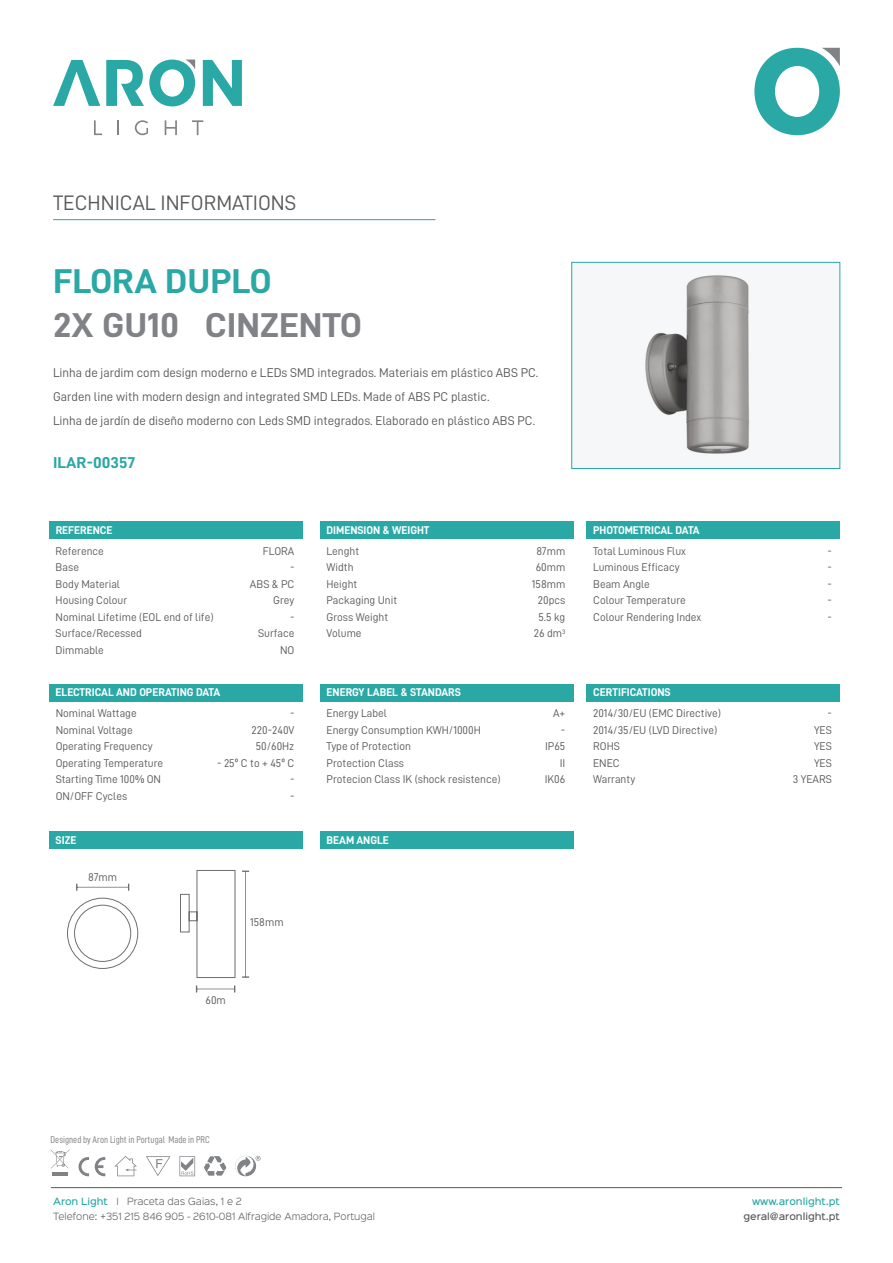
<style>
.page{position:relative;width:893px;height:1263px;background:#fff}
.page>*{position:absolute;margin:0;border:0;box-sizing:border-box;transform-origin:0 0}
.t1{font:34.5px "D DIN Bold";color:#808285;scale:1.08 1}
.t2{font:34.5px "D DIN Bold";letter-spacing:-.005em;color:#2aa8a5;scale:1.08 1}
.t3{font:21px "D DIN";color:#58595b}
.t4{font:15.75px "D DIN Bold";color:#2aa8a5;scale:1.08 1}
.t5{font:12.75px/24px "D DIN";color:#58595b}
.t6{font:11.25px/16.5px "D DIN";color:#58595b}
.t7{font:11.25px "D DIN Bold";color:#fff}
.t8{font:9.9px "D DIN Condensed";color:#808285}
.t9{font:300 9px/15px "Sinkin Sans 300";color:#58595b}
.t10{font:500 9px "Sinkin Sans 500";color:#58595b}
.t11{font:500 9px "Sinkin Sans 500";color:#2aa8a5}
.s1{font-family:"Sinkin Sans 500";font-weight:500;color:#2aa8a5}
</style>
<div class="page">
<svg style="left:203px;top:60px;width:39px;height:46px"></svg>
<svg style="left:53px;top:60px;width:47px;height:46px"></svg>
<svg style="left:106px;top:60px;width:89px;height:46px"></svg>
<svg style="left:94px;top:120px;width:8px;height:15px"></svg>
<svg style="left:117px;top:120px;width:2px;height:15px"></svg>
<svg style="left:135px;top:120px;width:13px;height:15px"></svg>
<svg style="left:165px;top:120px;width:12px;height:15px"></svg>
<svg style="left:192px;top:120px;width:11px;height:15px"></svg>
<svg style="left:754px;top:48px;width:86px;height:87px"></svg>
<hr style="left:51px;top:1187px;width:791px;height:1px;background:#58595b">
<img style="left:643px;top:273px;width:108px;height:183px">
<div style="left:49px;top:522px;width:253px;height:17px;background:#2aa8a5"></div>
<hr style="left:53px;top:219px;width:382px;height:1px;background:#2aa8a5">
<div style="left:571px;top:262px;width:269px;height:207px;border:1px solid #2aa8a5"></div>
<div style="left:320px;top:522px;width:253px;height:17px;background:#2aa8a5"></div>
<div style="left:586px;top:522px;width:254px;height:17px;background:#2aa8a5"></div>
<div style="left:49px;top:684px;width:253px;height:17px;background:#2aa8a5"></div>
<div style="left:320px;top:684px;width:253px;height:17px;background:#2aa8a5"></div>
<div style="left:586px;top:684px;width:254px;height:17px;background:#2aa8a5"></div>
<svg style="left:179px;top:1156px;width:16px;height:20px"></svg>
<svg style="left:146px;top:1156px;width:25px;height:20px"></svg>
<svg style="left:204px;top:1156px;width:22px;height:20px"></svg>
<svg style="left:114px;top:1156px;width:23px;height:20px"></svg>
<svg style="left:78px;top:1157px;width:11px;height:19px"></svg>
<svg style="left:95px;top:1157px;width:10px;height:19px"></svg>
<hr style="left:52px;top:1172px;width:16px;height:4px;background:#808285">
<svg style="left:51px;top:1149px;width:19px;height:19px"></svg>
<svg style="left:235px;top:1156px;width:26px;height:20px"></svg>
<div style="left:49px;top:831px;width:253px;height:17px;background:#2aa8a5"></div>
<div style="left:320px;top:831px;width:253px;height:17px;background:#2aa8a5"></div>
<svg style="left:242px;top:870px;width:7px;height:108px"></svg>
<svg style="left:196px;top:985px;width:39px;height:7px"></svg>
<svg style="left:67px;top:870px;width:169px;height:108px"></svg>
<h2 class="t3" style="left:53px;top:191px;width:245px">TECHNICAL INFORMATIONS</h2>
<h1 class="t2" style="left:53px;top:262px;width:204px">FLORA DUPLO</h1>
<h1 class="t1" style="left:53px;top:306px;width:288px">2X GU10 CINZENTO</h1>
<p class="t5" style="left:53px;top:360px;width:487px">Linha de jardim com design moderno e LEDs SMD integrados. Materiais em plástico ABS PC.<br>Garden line with modern design and integrated SMD LEDs. Made of ABS PC plastic.<br>Linha de jardín de diseño moderno con Leds SMD integrados. Elaborado en plástico ABS PC.</p>
<h3 class="t4" style="left:53px;top:454px;width:78px">ILAR-00357</h3>
<p class="t7" style="left:56px;top:524px;width:58px">REFERENCE</p>
<p class="t7" style="left:327px;top:524px;width:104px">DIMENSION &amp; WEIGHT</p>
<p class="t7" style="left:593px;top:524px;width:108px">PHOTOMETRICAL DATA</p>
<p class="t6" style="left:56px;top:542px;width:159px">Reference<br>Base<br>Body Material<br>Housing Colour<br>Nominal Lifetime (EOL end of life)<br>Surface/Recessed<br>Dimmable</p>
<p class="t6" style="left:250px;top:542px;width:46px;text-align:right">FLORA<br>-<br>ABS &amp; PC<br>Grey<br>-<br>Surface<br>NO</p>
<p class="t6" style="left:327px;top:542px;width:72px">Lenght<br>Width<br>Height<br>Packaging Unit<br>Gross Weight<br>Volume</p>
<p class="t6" style="left:532px;top:542px;width:35px;text-align:center">87mm<br>60mm<br>158mm<br>20pcs<br>5.5 kg<br>26 dm<sup>3</sup></p>
<p class="t6" style="left:593px;top:542px;width:110px">Total Luminous Flux<br>Luminous Efficacy<br>Beam Angle<br>Colour Temperature<br>Colour Rendering Index</p>
<p class="t6" style="left:827px;top:542px;width:6px;text-align:justify">- - - - -</p>
<p class="t7" style="left:56px;top:686px;width:166px">ELECTRICAL AND OPERATING DATA</p>
<p class="t7" style="left:327px;top:686px;width:136px">ENERGY LABEL &amp; STANDARS</p>
<p class="t7" style="left:593px;top:686px;width:79px">CERTIFICATIONS</p>
<p class="t6" style="left:56px;top:705px;width:109px">Nominal Wattage<br>Nominal Voltage<br>Operating Frequency<br>Operating Temperature<br>Starting Time 100% ON<br>ON/OFF Cycles</p>
<p class="t6" style="left:252px;top:705px;width:44px;text-align:right">-<br>220-240V<br>50/60Hz</p>
<p class="t6" style="left:290px;top:754px;width:6px;text-align:justify;text-indent:-73px">- 25º C to + 45º C - -</p>
<p class="t6" style="left:327px;top:705px;width:176px">Energy Label<br>Energy Consumption KWH/1000H<br>Type of Protection<br>Protection Class<br>Protecion Class IK (shock resistence)</p>
<p class="t6" style="left:545px;top:705px;width:22px;text-align:right">A+<br>-<br>IP65<br>II<br>IK06</p>
<p class="t6" style="left:593px;top:705px;width:129px">2014/30/EU (EMC Directive)<br>2014/35/EU (LVD Directive)<br>ROHS<br>ENEC<br>Warranty</p>
<p class="t6" style="left:793px;top:705px;width:41px;text-align:right">-<br>YES<br>YES<br>YES<br>3 YEARS</p>
<p class="t7" style="left:56px;top:833px;width:22px">SIZE</p>
<p class="t7" style="left:327px;top:833px;width:64px">BEAM ANGLE</p>
<p class="t6" style="left:88px;top:869px;width:30px">87mm</p>
<p class="t6" style="left:250px;top:914px;width:35px">158mm</p>
<p class="t6" style="left:205px;top:991px;width:22px">60m</p>
<p class="t8" style="left:51px;top:1134px;width:161px">Designed by Aron Light in Portugal Made in PRC</p>
<p class="t9" style="left:53px;top:1193px;width:323px"><span class="s1">Aron Light</span> I Praceta das Gaias, 1 e 2<br>Telefone: +351 215 846 905 - 2610-081 Alfragide Amadora, Portugal</p>
<p class="t11" style="left:752px;top:1194px;width:89px">www.aronlight.pt</p>
<p class="t10" style="left:743px;top:1209px;width:98px">geral@aronlight.pt</p>
</div>
